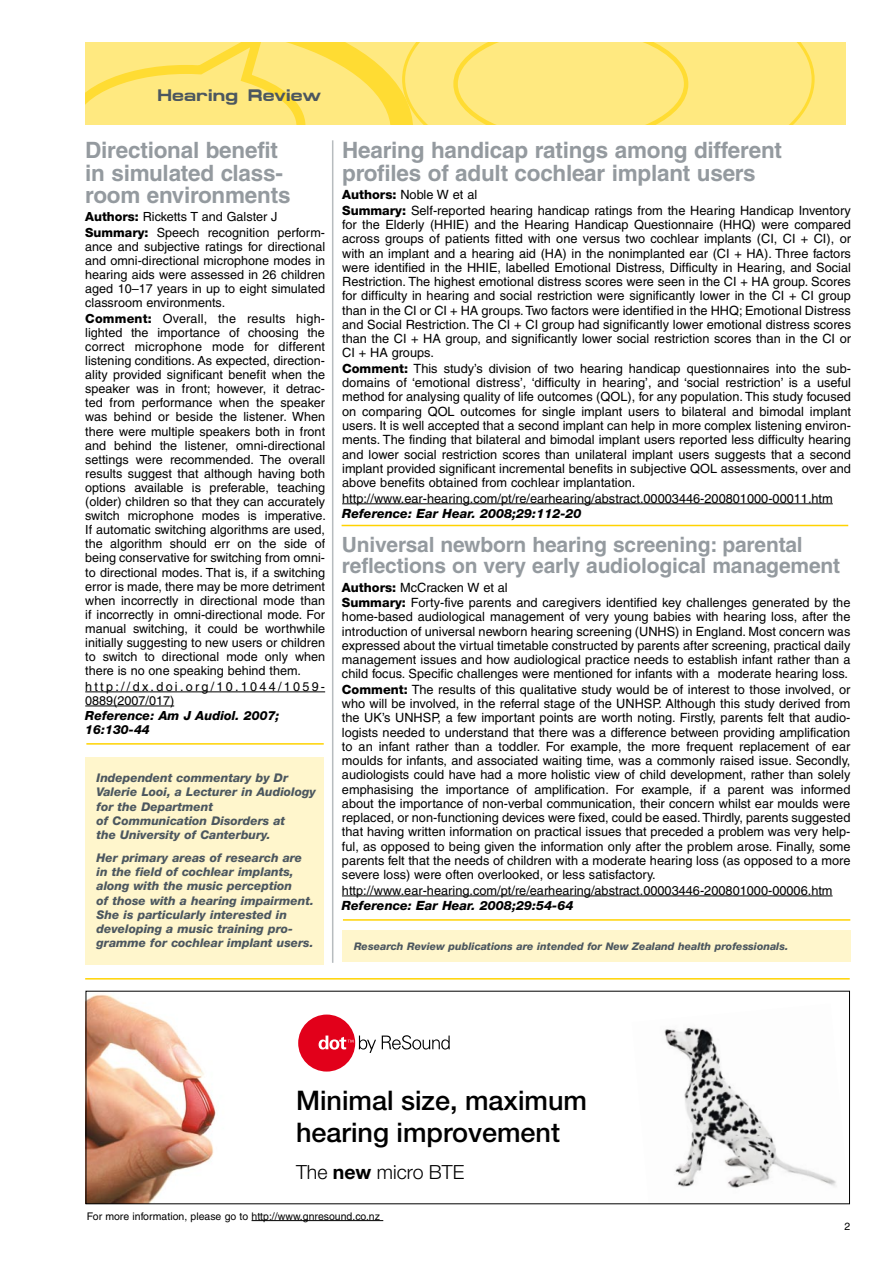
<style>
.page{position:relative;width:893px;height:1263px;background:#fff}
.page>*{position:absolute;margin:0;border:0;box-sizing:border-box;transform-origin:0 0}
.t1{font:500 27px/31.5px "Helvetica Neue";color:#000}
.t2{font:700 22.5px/22.5px "Helvetica";letter-spacing:-.01em;color:#949a9f}
.t3{font:700 21px/21px "Helvetica";letter-spacing:-.01em;color:#949a9f}
.t4{font:300 19.5px "Helvetica Neue";color:#000}
.t5{font:700 16.8px "Micro Extended";color:#4c575f}
.t6{font:12.75px/14.2px "Helvetica";color:#000;text-align:justify}
.t7{font:italic 800 12.75px "Helvetica Neue";color:#000}
.t8{font:12.6px/14.1px "Helvetica";color:#000;text-align:justify}
.t9{font:12.6px/14.1px "Helvetica";letter-spacing:.18em;color:#000}
.t10{font:italic 800 12.6px/14.1px "Helvetica Neue";color:#000}
.t11{font:italic 800 12px/14.2px "Helvetica Neue";color:#4c575f}
.t12{font:italic 800 10.5px "Helvetica Neue";color:#4c575f}
.t13{font:10.5px "Helvetica";color:#000}
.s1{font-family:"Helvetica Neue";font-weight:800}
.s2{font-weight:700}
</style>
<div class="page">
<hr style="left:332px;top:140px;width:1px;height:823px;background:#b7bcbf">
<hr style="left:342px;top:503px;width:491px;height:1px;background:#000">
<hr style="left:342px;top:525px;width:506px;height:1px;background:#ffd300">
<div style="left:85px;top:43px;width:761px;height:81px;background:#ffe980"></div>
<svg style="left:85px;top:43px;width:730px;height:81px"></svg>
<hr style="left:85px;top:978px;width:765px;height:1px;background:#ffd300">
<hr style="left:85px;top:691px;width:240px;height:1px;background:#000">
<hr style="left:85px;top:706px;width:89px;height:1px;background:#000">
<hr style="left:342px;top:895px;width:491px;height:1px;background:#000">
<div style="left:85px;top:757px;width:239px;height:207px;background:#fff6cc"></div>
<hr style="left:86px;top:743px;width:238px;height:2px;background:#ffd300">
<hr style="left:343px;top:919px;width:507px;height:2px;background:#ffd300">
<div style="left:342px;top:930px;width:508px;height:32px;background:#fff6cc"></div>
<hr style="left:252px;top:1220px;width:131px;height:1px;background:#000">
<img style="left:88px;top:994px;width:128px;height:208px">
<img style="left:664px;top:1028px;width:172px;height:160px">
<div style="left:298px;top:1014px;width:57px;height:57px;background:#e2001a;border-radius:50%"></div>
<svg style="left:359px;top:1035px;width:17px;height:18px"></svg>
<svg style="left:382px;top:1035px;width:68px;height:14px"></svg>
<svg style="left:319px;top:1035px;width:34px;height:14px"></svg>
<h3 class="t5" style="left:158px;top:86px;width:165px">Hearing Review</h3>
<h2 class="t2" style="left:85px;top:139px;width:207px">Directional benefit in simulated class&shy;room environments</h2>
<p class="t8" style="left:85px;top:209px;width:241px;line-height:15.5px"><span class="s1">Authors:</span> Ricketts T and Galster J<br><span class="s1">Summary:</span> Speech recognition perform-</p>
<p class="t8" style="left:85px;top:239px;width:241px">ance and subjective ratings for directional and omni-directional microphone modes in hearing aids were assessed in 26 children aged 1 0–1 7 years in up to eight simulated classroom environments.</p>
<p class="t8" style="left:85px;top:311px;width:242px"><span class="s1">Comment:</span> Overall, the results high&shy;lighted the importance of choosing the correct microphone mode for different listening conditions. As expected, direction&shy;ality provided significant benefit when the speaker was in front; however, it detrac&shy;ted from performance when the speaker was behind or beside the listener. When there were multiple speakers both in front and behind the listener, omni-directional settings were recommended. The overall results suggest that although having both options available is preferable, teaching (older) children so that they can accurately switch microphone modes is imperative.<br>If automatic switching algorithms are used, the algorithm should err on the side of being conservative for switching from omni&shy;to directional modes. That is, if a switching error is made, there may be more detriment when incorrectly in directional mode than if incorrectly in omni-directional mode. For manual switching, it could be worthwhile initially suggesting to new users or children to switch to directional mode only when there is no one speaking behind them.</p>
<p class="t9" style="left:85px;top:679px;width:241px">http://dx.doi.org/1 0.1 044/1 059-<br>0889(2007/01 7)</p>
<p class="t10" style="left:85px;top:708px;width:196px">Reference: Am J Audiol. 2007;<br>16:130-44</p>
<p class="t11" style="left:97px;top:771px;width:221px">Independent commentary by Dr<br>Valerie Looi, a Lecturer in Audiology for the Department<br>of Communication Disorders at<br>the University of Canterbury.</p>
<p class="t11" style="left:97px;top:850px;width:219px">Her primary areas of research are in the field of cochlear implants, along with the music perception<br>of those with a hearing impairment.<br>She is particularly interested in developing a music training pro&shy;gramme for cochlear implant users.</p>
<h2 class="t2" style="left:342px;top:139px;width:441px">Hearing handicap ratings among different profiles of adult cochlear implant users</h2>
<p class="t6" style="left:342px;top:187px;width:510px;line-height:15.6px"><span class="s1">Authors:</span> Noble W et al<br><span class="s1">Summary:</span> Self-reported hearing handicap ratings from the Hearing Handicap Inventory</p>
<p class="t6" style="left:342px;top:218px;width:510px">for the Elderly (HHIE) and the Hearing Handicap Questionnaire (HHQ) were compared across groups of patients fitted with one versus two cochlear implants (CI, CI + CI), or with an implant and a hearing aid (HA) in the nonimplanted ear (CI + HA). Three factors were identified in the HHIE, labelled Emotional Distress, Difficulty in Hearing, and Social Restriction. The highest emotional distress scores were seen in the CI + HA group. Scores for difficulty in hearing and social restriction were significantly lower in the CI + CI group than in the CI or CI + HA groups. Two factors were identified in the HHQ; Emotional Distress and Social Restriction. The CI + CI group had significantly lower emotional distress scores than the CI + HA group, and significantly lower social restriction scores than in the CI or CI + HA groups.</p>
<p class="t6" style="left:342px;top:361px;width:510px"><span class="s1">Comment:</span> This study’s division of two hearing handicap questionnaires into the sub&shy;domains of ‘emotional distress’, ‘difficulty in hearing’, and ‘social restriction’ is a useful method for analysing quality of life outcomes (QOL), for any population. This study focused on comparing QOL outcomes for single implant users to bilateral and bimodal implant users. It is well accepted that a second implant can help in more complex listening environ&shy;ments. The finding that bilateral and bimodal implant users reported less difficulty hearing and lower social restriction scores than unilateral implant users suggests that a second implant provided significant incremental benefits in subjective QOL assessments, over and above benefits obtained from cochlear implantation.</p>
<p class="t6" style="left:342px;top:491px;width:492px">http://www.ear-hearing.com/pt/re/earhearing/abstract.00003446-200801 000-00011 .htm</p>
<p class="t7" style="left:342px;top:506px;width:241px">Reference: Ear Hear. 2008;29:112-20</p>
<h3 class="t3" style="left:342px;top:534px;width:500px">Universal newborn hearing screening: parental reflections on very early audiological management</h3>
<p class="t6" style="left:342px;top:579px;width:510px;line-height:15.6px"><span class="s1">Authors:</span> McCracken W et al<br><span class="s1">Summary:</span> Forty-five parents and caregivers identified key challenges generated by the</p>
<p class="t6" style="left:342px;top:610px;width:510px">home-based audiological management of very young babies with hearing loss, after the introduction of universal newborn hearing screening (UNHS) in England. Most concern was expressed about the virtual timetable constructed by parents after screening, practical daily management issues and how audiological practice needs to establish infant rather than a child focus. Specific challenges were mentioned for infants with a moderate hearing loss.</p>
<p class="t6" style="left:342px;top:682px;width:510px"><span class="s1">Comment:</span> The results of this qualitative study would be of interest to those involved, or who will be involved, in the referral stage of the UNHSP. Although this study derived from the UK’s UNHSP, a few important points are worth noting. Firstly, parents felt that audio&shy;logists needed to understand that there was a difference between providing amplification to an infant rather than a toddler. For example, the more frequent replacement of ear moulds for infants, and associated waiting time, was a commonly raised issue. Secondly, audiologists could have had a more holistic view of child development, rather than solely emphasising the importance of amplification. For example, if a parent was informed about the importance of non-verbal communication, their concern whilst ear moulds were replaced, or non-functioning devices were fixed, could be eased. Thirdly, parents suggested that having written information on practical issues that preceded a problem was very help&shy;ful, as opposed to being given the information only after the problem arose. Finally, some parents felt that the needs of children with a moderate hearing loss (as opposed to a more severe loss) were often overlooked, or less satisfactory.</p>
<p class="t6" style="left:342px;top:883px;width:492px">http://www.ear-hearing.com/pt/re/earhearing/abstract.00003446-200801 000-00006.htm</p>
<p class="t7" style="left:342px;top:898px;width:233px">Reference: Ear Hear. 2008;29:54-64</p>
<p class="t12" style="left:354px;top:940px;width:436px">Research Review publications are intended for New Zealand health professionals.</p>
<h1 class="t1" style="left:296px;top:1085px;width:293px">Minimal size, maximum hearing improvement</h1>
<h3 class="t4" style="left:296px;top:1160px;width:170px">The <span class="s2">new</span> micro BTE</h3>
<p class="t13" style="left:87px;top:1210px;width:295px">For more information, please go to http://www.gnresound.co.nz</p>
</div>
